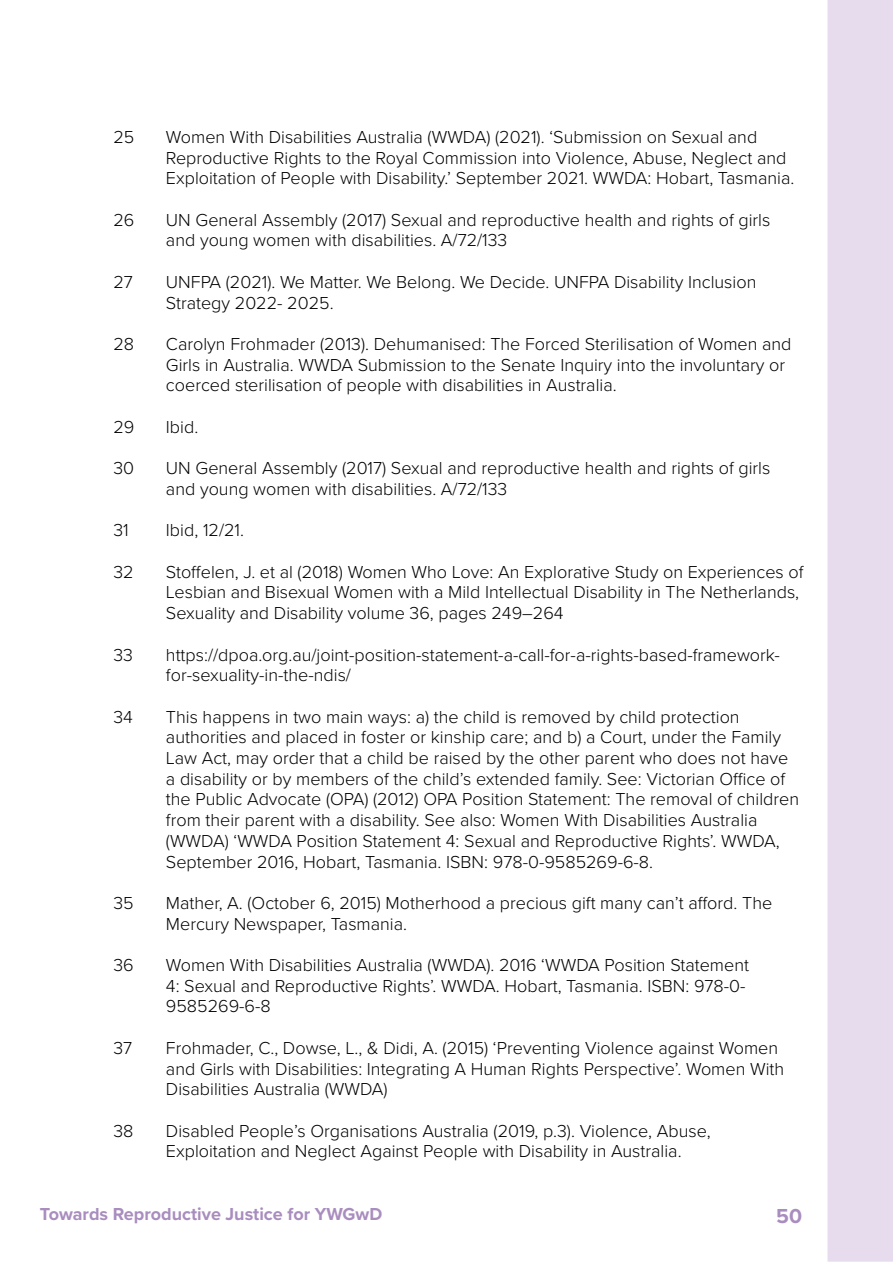
<style>
.page{position:relative;width:893px;height:1263px;background:#fff}
.page>*{position:absolute;margin:0;border:0;box-sizing:border-box;transform-origin:0 0}
.t1{font:700 21px "Proxima Nova";color:#a98dbe}
.t2{font:300 18px/20.7px "Proxima Nova";color:#000}
.t3{font:700 18px "Proxima Nova";color:#a98dbe}
</style>
<div class="page">
<div style="left:827px;top:0;width:66px;height:1262px;background:#e6dced"></div>
<p class="t2" style="left:113px;top:126px;width:22px">25</p>
<p class="t2" style="left:166px;top:126px;width:630px">Women With Disabilities Australia (WWDA) (2021). ‘Submission on Sexual and<br>Reproductive Rights to the Royal Commission into Violence, Abuse, Neglect and<br>Exploitation of People with Disability.’ September 2021. WWDA: Hobart, Tasmania.</p>
<p class="t2" style="left:113px;top:208px;width:22px">26</p>
<p class="t2" style="left:166px;top:208px;width:606px">UN General Assembly (2017) Sexual and reproductive health and rights of girls and young women with disabilities. A/72/133</p>
<p class="t2" style="left:113px;top:270px;width:21px">27</p>
<p class="t2" style="left:166px;top:270px;width:592px">UNFPA (2021). We Matter. We Belong. We Decide. UNFPA Disability Inclusion<br>Strategy 2022- 2025.</p>
<p class="t2" style="left:113px;top:333px;width:22px">28</p>
<p class="t2" style="left:166px;top:333px;width:627px">Carolyn Frohmader (2013). Dehumanised: The Forced Sterilisation of Women and<br>Girls in Australia. WWDA Submission to the Senate Inquiry into the involuntary or coerced sterilisation of people with disabilities in Australia.</p>
<p class="t2" style="left:113px;top:415px;width:22px">29</p>
<p class="t2" style="left:166px;top:415px;width:34px">Ibid.</p>
<p class="t2" style="left:113px;top:457px;width:22px">30</p>
<p class="t2" style="left:166px;top:457px;width:606px">UN General Assembly (2017) Sexual and reproductive health and rights of girls and young women with disabilities. A/72/133</p>
<p class="t2" style="left:113px;top:519px;width:17px">31</p>
<p class="t2" style="left:166px;top:519px;width:80px">Ibid, 12/21.</p>
<p class="t2" style="left:113px;top:560px;width:22px">32</p>
<p class="t2" style="left:166px;top:560px;width:639px">Stoffelen, J. et al (2018) Women Who Love: An Explorative Study on Experiences of<br>Lesbian and Bisexual Women with a Mild Intellectual Disability in The Netherlands,<br>Sexuality and Disability volume 36, pages 249–264</p>
<p class="t2" style="left:113px;top:643px;width:21px">33</p>
<p class="t2" style="left:166px;top:643px;width:615px">https://dpoa.org.au/joint-position-statement-a-call-for-a-rights-based-framework&shy;for-sexuality-in-the-ndis/</p>
<p class="t2" style="left:113px;top:705px;width:21px">34</p>
<p class="t2" style="left:166px;top:705px;width:635px">This happens in two main ways: a) the child is removed by child protection authorities and placed in foster or kinship care; and b) a Court, under the Family Law Act, may order that a child be raised by the other parent who does not have a disability or by members of the child’s extended family. See: Victorian Office of the Public Advocate (OPA) (2012) OPA Position Statement: The removal of children from their parent with a disability. See also: Women With Disabilities Australia (WWDA) ‘WWDA Position Statement 4: Sexual and Reproductive Rights’. WWDA, September 2016, Hobart, Tasmania. ISBN: 978-0-9585269-6-8.</p>
<p class="t2" style="left:113px;top:891px;width:22px">35</p>
<p class="t2" style="left:166px;top:891px;width:608px">Mather, A. (October 6, 2015) Motherhood a precious gift many can’t afford. The<br>Mercury Newspaper, Tasmania.</p>
<p class="t2" style="left:113px;top:954px;width:22px">36</p>
<p class="t2" style="left:166px;top:954px;width:584px">Women With Disabilities Australia (WWDA). 2016 ‘WWDA Position Statement<br>4: Sexual and Reproductive Rights’. WWDA. Hobart, Tasmania. ISBN: 978-0-<br>9585269-6-8</p>
<p class="t2" style="left:113px;top:1036px;width:20px">37</p>
<p class="t2" style="left:166px;top:1036px;width:620px">Frohmader, C., Dowse, L., &amp; Didi, A. (2015) ‘Preventing Violence against Women and Girls with Disabilities: Integrating A Human Rights Perspective’. Women With<br>Disabilities Australia (WWDA)</p>
<p class="t2" style="left:113px;top:1119px;width:22px">38</p>
<p class="t2" style="left:166px;top:1119px;width:546px">Disabled People’s Organisations Australia (2019, p.3). Violence, Abuse,<br>Exploitation and Neglect Against People with Disability in Australia.</p>
<p class="t3" style="left:40px;top:1201px;width:344px">Towards Reproductive Justice for YWGwD</p>
<p class="t1" style="left:776px;top:1200px;width:27px">50</p>
</div>
